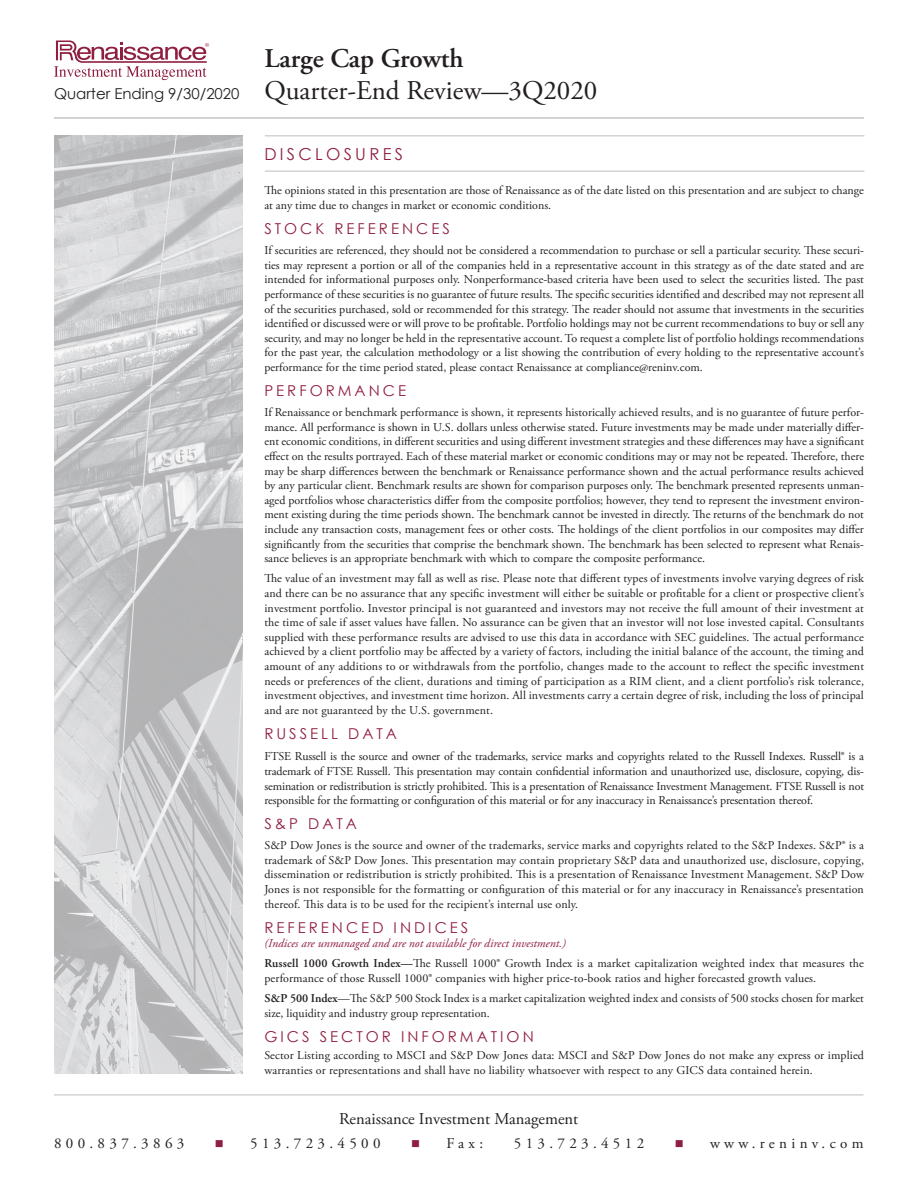
<style>
.page{position:relative;width:918px;height:1188px;background:#fff}
.page>*{position:absolute;margin:0;border:0;box-sizing:border-box;transform-origin:0 0}
.t1{font:27px/32.4px "Adobe Garamond Pro";color:#231f20}
.t2{font:16.5px "Adobe Garamond Pro";color:#231f20}
.t3{font:16.5px "Century Gothic";letter-spacing:.2em;color:#8f1f40}
.t4{font:15px "Century Gothic";letter-spacing:.2em;color:#8f1f40}
.t5{font:15px "Adobe Garamond Pro";letter-spacing:.29em;color:#231f20}
.t6{font:12px/14.7px "Adobe Garamond Pro";color:#231f20;text-align:justify}
.s1{font-weight:600}
.s2{font-family:"Century Gothic";font-size:15px}
.s3{font-style:italic;color:#8f1f40}
.s4{color:#8f1f40}
</style>
<div class="page">
<svg style="left:54px;top:40px;width:155px;height:40px"></svg>
<hr style="left:54px;top:117px;width:810px;height:2px;background:#c5c6c8">
<hr style="left:54px;top:1094px;width:810px;height:2px;background:#d2d3d5">
<img style="left:54px;top:135px;width:189px;height:939px">
<hr style="left:265px;top:170px;width:599px;height:2px;background:#d2d3d5">
<hr style="left:265px;top:135px;width:599px;height:1px;background:#d2d3d5">
<h1 class="t1" style="left:54px;top:43px;width:545px;text-indent:210px"><span class="s1">Large Cap Growth<br></span><span class="s2">Quarter Ending 9/30/2020</span> Quarter-End Review—3Q2020</h1>
<h2 class="t3" style="left:264px;top:142px;width:140px">DISCLOSURES</h2>
<p class="t6" style="left:264px;top:184px;width:601px">The opinions stated in this presentation are those of Renaissance as of the date listed on this presentation and are subject to change at any time due to changes in market or economic conditions.</p>
<p class="t4" style="left:264px;top:218px;width:187px">STOCK REFERENCES</p>
<p class="t6" style="left:264px;top:243px;width:601px">If securities are referenced, they should not be considered a recommendation to purchase or sell a particular security. These securi&shy;ties may represent a portion or all of the companies held in a representative account in this strategy as of the date stated and are intended for informational purposes only. Nonperformance-based criteria have been used to select the securities listed. The past performance of these securities is no guarantee of future results. The specific securities identified and described may not represent all of the securities purchased, sold or recommended for this strategy. The reader should not assume that investments in the securities identified or discussed were or will prove to be profitable. Portfolio holdings may not be current recommendations to buy or sell any security, and may no longer be held in the representative account. To request a complete list of portfolio holdings recommendations for the past year, the calculation methodology or a list showing the contribution of every holding to the representative account’s performance for the time period stated, please contact Renaissance at compliance@reninv.com.</p>
<p class="t4" style="left:264px;top:380px;width:143px">PERFORMANCE</p>
<p class="t6" style="left:264px;top:405px;width:601px">If Renaissance or benchmark performance is shown, it represents historically achieved results, and is no guarantee of future perfor&shy;mance. All performance is shown in U.S. dollars unless otherwise stated. Future investments may be made under materially differ&shy;ent economic conditions, in different securities and using different investment strategies and these differences may have a significant effect on the results portrayed. Each of these material market or economic conditions may or may not be repeated. Therefore, there may be sharp differences between the benchmark or Renaissance performance shown and the actual performance results achieved by any particular client. Benchmark results are shown for comparison purposes only. The benchmark presented represents unman&shy;aged portfolios whose characteristics differ from the composite portfolios; however, they tend to represent the investment environ&shy;ment existing during the time periods shown. The benchmark cannot be invested in directly. The returns of the benchmark do not include any transaction costs, management fees or other costs. The holdings of the client portfolios in our composites may differ significantly from the securities that comprise the benchmark shown. The benchmark has been selected to represent what Renais&shy;sance believes is an appropriate benchmark with which to compare the composite performance.</p>
<p class="t6" style="left:264px;top:572px;width:601px">The value of an investment may fall as well as rise. Please note that different types of investments involve varying degrees of risk and there can be no assurance that any specific investment will either be suitable or profitable for a client or prospective client’s investment portfolio. Investor principal is not guaranteed and investors may not receive the full amount of their investment at the time of sale if asset values have fallen. No assurance can be given that an investor will not lose invested capital. Consultants supplied with these performance results are advised to use this data in accordance with SEC guidelines. The actual performance achieved by a client portfolio may be affected by a variety of factors, including the initial balance of the account, the timing and amount of any additions to or withdrawals from the portfolio, changes made to the account to reflect the specific investment needs or preferences of the client, durations and timing of participation as a RIM client, and a client portfolio’s risk tolerance, investment objectives, and investment time horizon. All investments carry a certain degree of risk, including the loss of principal and are not guaranteed by the U.S. government.</p>
<p class="t4" style="left:264px;top:723px;width:134px">RUSSELL DATA</p>
<p class="t6" style="left:264px;top:750px;width:601px">FTSE Russell is the source and owner of the trademarks, service marks and copyrights related to the Russell Indexes. Russell® is a trademark of FTSE Russell. This presentation may contain confidential information and unauthorized use, disclosure, copying, dis&shy;semination or redistribution is strictly prohibited. This is a presentation of Renaissance Investment Management. FTSE Russell is not responsible for the formatting or configuration of this material or for any inaccuracy in Renaissance’s presentation thereof.</p>
<p class="t4" style="left:264px;top:813px;width:94px">S&amp;P DATA</p>
<p class="t6" style="left:264px;top:838px;width:601px">S&amp;P Dow Jones is the source and owner of the trademarks, service marks and copyrights related to the S&amp;P Indexes. S&amp;P® is a trademark of S&amp;P Dow Jones. This presentation may contain proprietary S&amp;P data and unauthorized use, disclosure, copying, dissemination or redistribution is strictly prohibited. This is a presentation of Renaissance Investment Management. S&amp;P Dow Jones is not responsible for the formatting or configuration of this material or for any inaccuracy in Renaissance’s presentation thereof. This data is to be used for the recipient’s internal use only.</p>
<p class="t4" style="left:264px;top:917px;width:206px">REFERENCED INDICES</p>
<p class="t6" style="left:264px;top:934px;width:601px;line-height:20.1px"><span class="s3">(Indices are unmanaged and are not available for direct investment.)<br></span><span class="s1">Russell 1000 Growth Index—</span>The Russell 1000® Growth Index is a market capitalization weighted index that measures the</p>
<p class="t6" style="left:264px;top:969px;width:601px;line-height:20.1px">performance of those Russell 1000® companies with higher price-to-book ratios and higher forecasted growth values.<br><span class="s1">S&amp;P 500 Index</span>—The S&amp;P 500 Stock Index is a market capitalization weighted index and consists of 500 stocks chosen for market</p>
<p class="t6" style="left:264px;top:1006px;width:227px">size, liquidity and industry group representation.</p>
<p class="t4" style="left:264px;top:1026px;width:271px">GICS SECTOR INFORMATION</p>
<p class="t6" style="left:264px;top:1048px;width:601px">Sector Listing according to MSCI and S&amp;P Dow Jones data: MSCI and S&amp;P Dow Jones do not make any express or implied warranties or representations and shall have no liability whatsoever with respect to any GICS data contained herein.</p>
<h2 class="t2" style="left:339px;top:1109px;width:241px">Renaissance Investment Management</h2>
<p class="t5" style="left:54px;top:1134px;width:132px">800.837.3863</p>
<p class="t5" style="left:215px;top:1134px;width:167px"><span class="s4">■</span> 513.723.4500</p>
<p class="t5" style="left:411px;top:1134px;width:73px"><span class="s4">■</span> Fax:</p>
<p class="t5" style="left:514px;top:1134px;width:132px">513.723.4512</p>
<p class="t5" style="left:675px;top:1134px;width:190px"><span class="s4">■</span> www.reninv.com</p>
</div>
